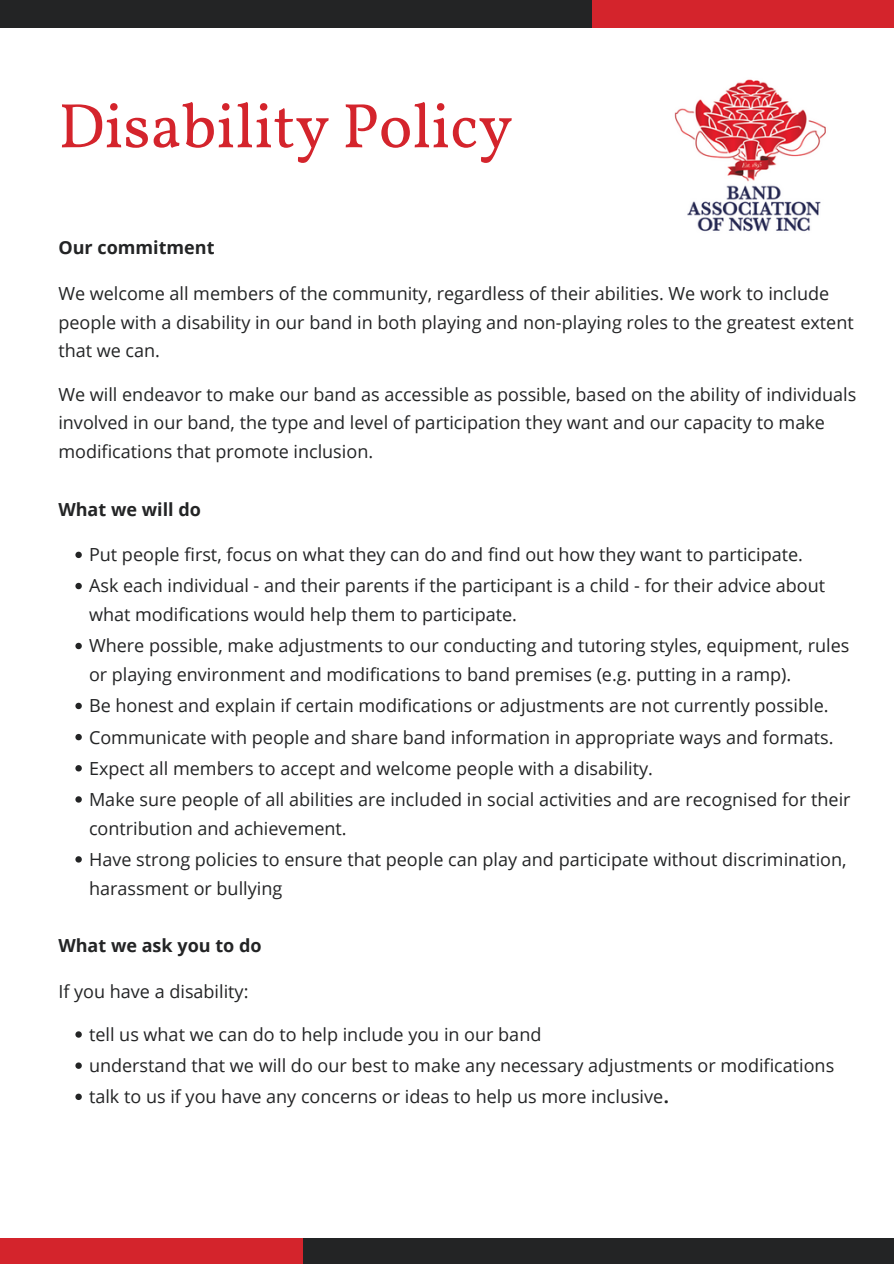
<style>
.page{position:relative;width:894px;height:1264px;background:#fff}
.page>*{position:absolute;margin:0;border:0;box-sizing:border-box;transform-origin:0 0}
.t1{font:63px "Vollkorn";color:#d4242c}
.t2{font:18px/28.8px "Open Sans";color:#232425}
.t3{font:700 18px "Open Sans";color:#232425}
.s1{font-weight:700}
</style>
<div class="page">
<div style="left:0;top:0;width:591px;height:27px;background:#232425"></div>
<div style="left:303px;top:1238px;width:590px;height:25px;background:#232425"></div>
<div style="left:591px;top:0;width:302px;height:28px;background:#d4242c"></div>
<div style="left:0;top:1238px;width:303px;height:25px;background:#d4242c"></div>
<svg style="left:75px;top:551px;width:7px;height:7px"></svg>
<svg style="left:75px;top:583px;width:7px;height:6px"></svg>
<svg style="left:75px;top:642px;width:7px;height:7px"></svg>
<svg style="left:75px;top:702px;width:7px;height:7px"></svg>
<svg style="left:75px;top:734px;width:7px;height:6px"></svg>
<svg style="left:75px;top:765px;width:7px;height:6px"></svg>
<svg style="left:75px;top:796px;width:7px;height:6px"></svg>
<svg style="left:75px;top:856px;width:7px;height:6px"></svg>
<svg style="left:75px;top:1031px;width:7px;height:6px"></svg>
<svg style="left:75px;top:1062px;width:7px;height:6px"></svg>
<svg style="left:75px;top:1093px;width:7px;height:6px"></svg>
<img style="left:674px;top:79px;width:152px;height:153px">
<p class="t1" style="left:58px;top:87px;width:455px">Disability Policy</p>
<p class="t3" style="left:58px;top:235px;width:158px">Our commitment</p>
<p class="t2" style="left:58px;top:278px;width:796px">We welcome all members of the community, regardless of their abilities. We work to include people with a disability in our band in both playing and non-playing roles to the greatest extent that we can.</p>
<p class="t2" style="left:58px;top:379px;width:799px">We will endeavor to make our band as accessible as possible, based on the ability of individuals involved in our band, the type and level of participation they want and our capacity to make modifications that promote inclusion.</p>
<p class="t3" style="left:58px;top:496px;width:144px">What we will do</p>
<p class="t2" style="left:89px;top:540px;width:715px">Put people first, focus on what they can do and find out how they want to participate.</p>
<p class="t2" style="left:89px;top:571px;width:737px">Ask each individual - and their parents if the participant is a child - for their advice about what modifications would help them to participate.</p>
<p class="t2" style="left:89px;top:631px;width:761px">Where possible, make adjustments to our conducting and tutoring styles, equipment, rules or playing environment and modifications to band premises (e.g. putting in a ramp).</p>
<p class="t2" style="left:89px;top:691px;width:740px">Be honest and explain if certain modifications or adjustments are not currently possible.</p>
<p class="t2" style="left:89px;top:722px;width:746px">Communicate with people and share band information in appropriate ways and formats.</p>
<p class="t2" style="left:89px;top:753px;width:565px">Expect all members to accept and welcome people with a disability.</p>
<p class="t2" style="left:89px;top:784px;width:762px">Make sure people of all abilities are included in social activities and are recognised for their contribution and achievement.</p>
<p class="t2" style="left:89px;top:844px;width:758px">Have strong policies to ensure that people can play and participate without discrimination, harassment or bullying</p>
<p class="t3" style="left:58px;top:933px;width:205px">What we ask you to do</p>
<p class="t2" style="left:58px;top:976px;width:191px">If you have a disability:</p>
<p class="t2" style="left:89px;top:1019px;width:454px">tell us what we can do to help include you in our band</p>
<p class="t2" style="left:89px;top:1050px;width:746px">understand that we will do our best to make any necessary adjustments or modifications</p>
<p class="t2" style="left:89px;top:1081px;width:581px">talk to us if you have any concerns or ideas to help us more inclusive<span class="s1">.</span></p>
</div>
